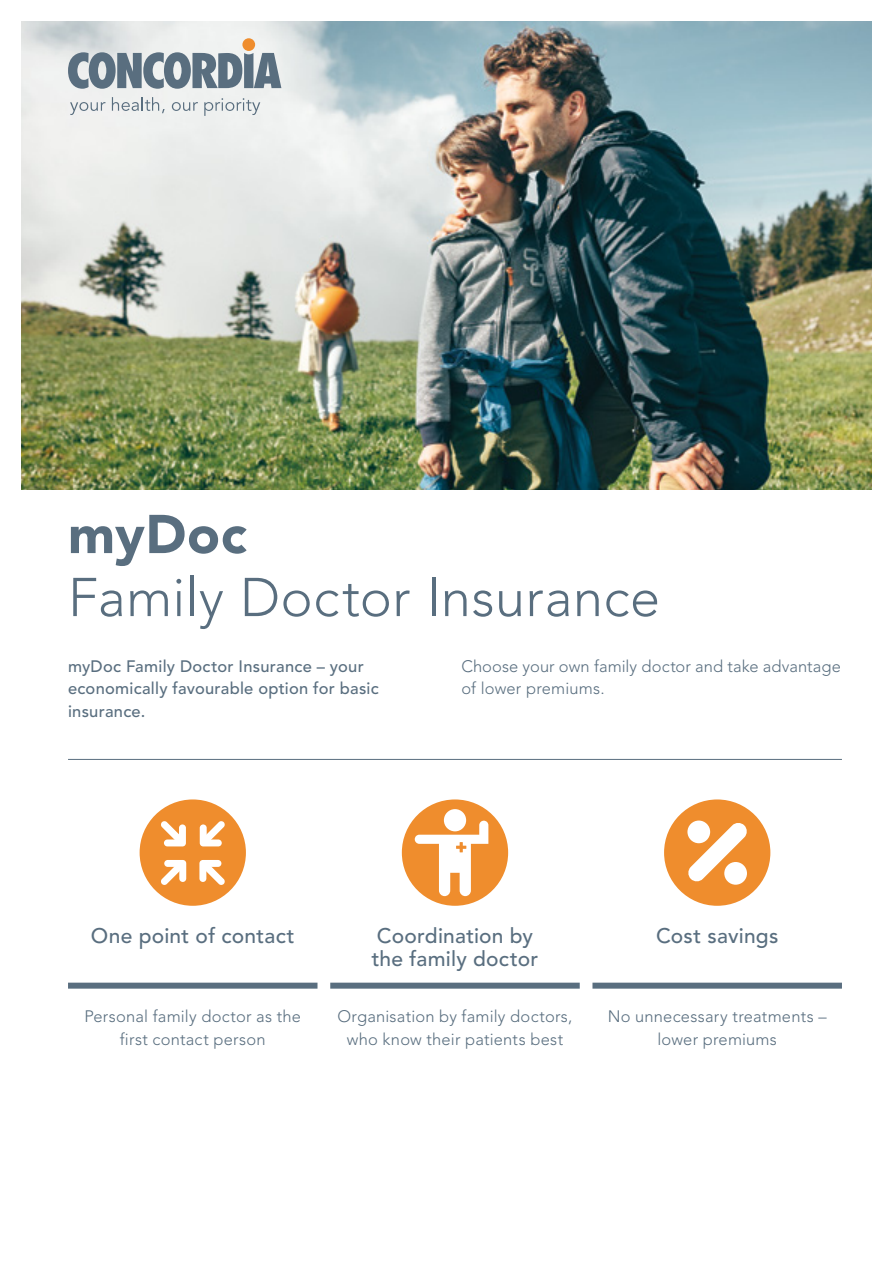
<style>
.page{position:relative;width:893px;height:1263px;background:#fff}
.page>*{position:absolute;margin:0;border:0;box-sizing:border-box;transform-origin:0 0}
.t1{font:300 54px "Avenir";letter-spacing:.01em;color:#596e7f}
.t2{font:900 54px "Avenir";letter-spacing:.01em;color:#596e7f}
.Absatzformat_1{font:500 21px/22.5px "Avenir";letter-spacing:.01em;color:#596e7f}
.t3{font:300 16.5px/22.5px "Avenir";letter-spacing:.01em;color:#596e7f;text-align:center}
.t4{font:500 16.5px/22.5px "Avenir";letter-spacing:.015em;color:#596e7f}
</style>
<div class="page">
<img style="left:21px;top:21px;width:851px;height:468px">
<hr style="left:68px;top:759px;width:774px;height:1px;background:#596e7f">
<div style="left:68px;top:983px;width:249px;height:6px;background:#596e7f"></div>
<div style="left:330px;top:983px;width:250px;height:6px;background:#596e7f"></div>
<div style="left:592px;top:983px;width:250px;height:6px;background:#596e7f"></div>
<div style="left:664px;top:799px;width:106px;height:107px;background:#ef8d2d;border-radius:50%"></div>
<svg style="left:688px;top:823px;width:59px;height:59px"></svg>
<div style="left:687px;top:820px;width:23px;height:23px;background:#fff;border-radius:11px"></div>
<div style="left:724px;top:862px;width:23px;height:23px;background:#fff;border-radius:11px"></div>
<div style="left:140px;top:799px;width:106px;height:107px;background:#ef8d2d;border-radius:50%"></div>
<svg style="left:161px;top:860px;width:25px;height:25px"></svg>
<svg style="left:200px;top:821px;width:25px;height:25px"></svg>
<svg style="left:161px;top:821px;width:25px;height:25px"></svg>
<svg style="left:199px;top:860px;width:26px;height:25px"></svg>
<div style="left:402px;top:799px;width:106px;height:107px;background:#ef8d2d;border-radius:50%"></div>
<div style="left:444px;top:809px;width:22px;height:22px;background:#fff;border-radius:50%"></div>
<svg style="left:415px;top:821px;width:73px;height:75px"></svg>
<svg style="left:68px;top:52px;width:213px;height:37px;background:#8998a3"></svg>
<div style="left:242px;top:38px;width:13px;height:13px;background:#ef8d2d;border-radius:50%"></div>
<svg style="left:70px;top:102px;width:36px;height:13px"></svg>
<svg style="left:112px;top:97px;width:53px;height:16px"></svg>
<svg style="left:172px;top:102px;width:26px;height:9px"></svg>
<svg style="left:204px;top:98px;width:56px;height:18px"></svg>
<p class="t2" style="left:68px;top:502px;width:180px">myDoc</p>
<p class="t1" style="left:68px;top:566px;width:593px">Family Doctor Insurance</p>
<p class="t4" style="left:68px;top:655px;width:312px">myDoc Family Doctor Insurance – your economically favourable option for basic insurance.</p>
<p class="t3" style="left:461px;top:655px;width:381px;text-align:left">Choose your own family doctor and take advantage of lower premiums.</p>
<p class="Absatzformat_1" style="left:91px;top:925px;width:205px">One point of contact</p>
<p class="t3" style="left:84px;top:1005px;width:218px">Personal family doctor as the first contact person</p>
<p class="Absatzformat_1" style="left:372px;top:925px;width:168px">Coordination by the family doctor</p>
<p class="t3" style="left:338px;top:1005px;width:236px">Organisation by family doctors, who know their patients best</p>
<p class="Absatzformat_1" style="left:656px;top:925px;width:124px">Cost savings</p>
<p class="t3" style="left:608px;top:1005px;width:220px">No unnecessary treatments – lower premiums</p>
</div>
